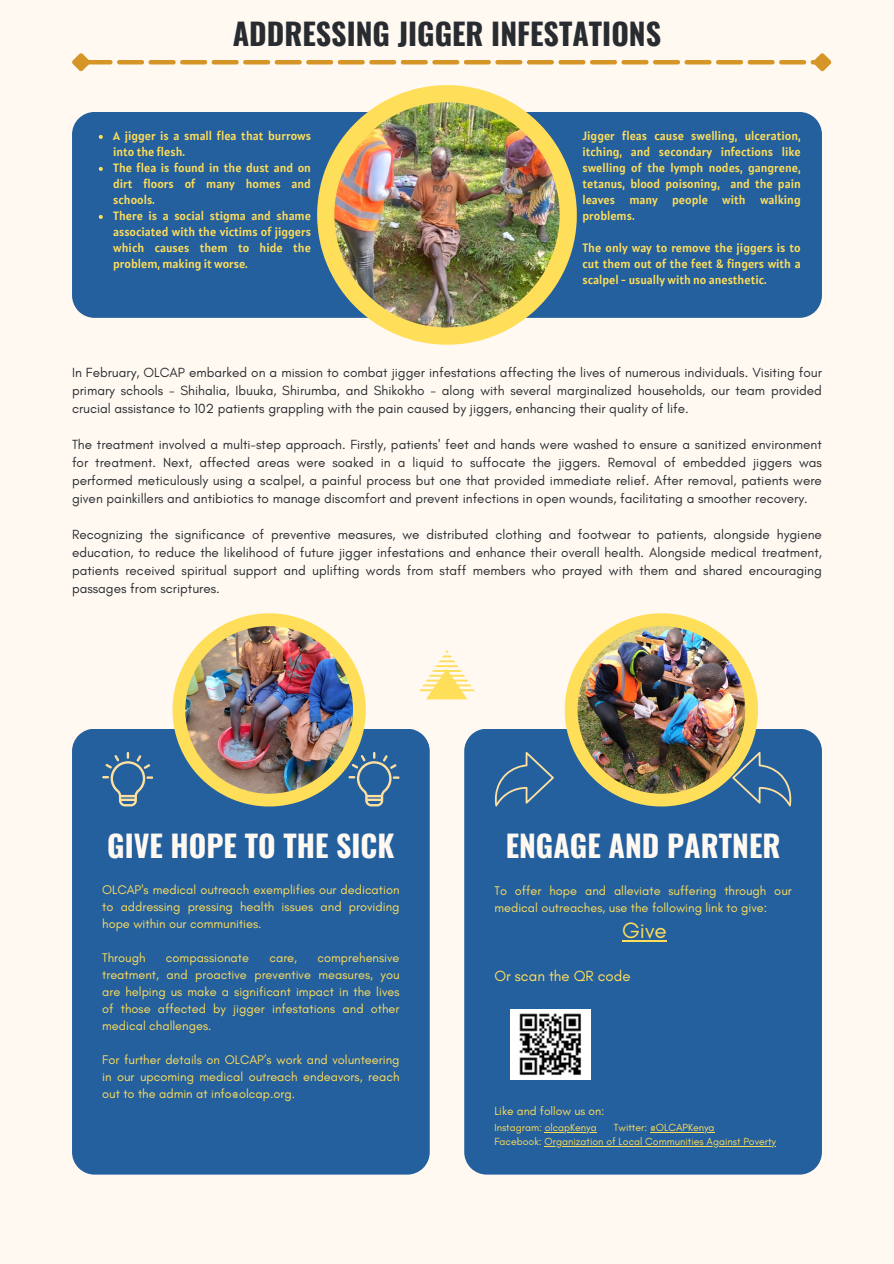
<style>
.page{position:relative;width:894px;height:1264px;background:#fff}
.page>*{position:absolute;margin:0;border:0;box-sizing:border-box;transform-origin:0 0}
.t1{font:700 30px "Oswald";color:#fff9f2}
.t2{font:700 30px "Oswald";color:#282c30}
.t3{font:22.5px "Glacial Indifference";color:#ffde59}
.t4{font:15px "Glacial Indifference";color:#ffde59}
.t5{font:13.5px/18px "Glacial Indifference";color:#282c30;text-align:justify}
.t6{font:12.75px/17px "Glacial Indifference";color:#ffde59;text-align:justify}
.t7{font:12px/16px "Alatsi";color:#ffde59;text-align:justify}
.t8{font:12px "Glacial Indifference";color:#ffde59}
.t9{font:10.5px "Glacial Indifference";color:#ffde59}
</style>
<div class="page">
<div style="left:0;top:0;width:893px;height:1263px;background:#fff9f2"></div>
<div style="left:72px;top:112px;width:749px;height:206px;background:#24609e"></div>
<svg style="left:317px;top:85px;width:259px;height:260px"></svg>
<img style="left:334px;top:102px;width:225px;height:225px">
<div style="left:72px;top:729px;width:357px;height:445px;background:#24609e"></div>
<div style="left:464px;top:729px;width:357px;height:445px;background:#24609e"></div>
<svg style="left:102px;top:752px;width:51px;height:54px"></svg>
<img style="left:172px;top:613px;width:227px;height:193px">
<svg style="left:494px;top:752px;width:59px;height:54px"></svg>
<img style="left:564px;top:613px;width:227px;height:193px">
<svg style="left:419px;top:650px;width:55px;height:49px"></svg>
<img style="left:510px;top:1009px;width:80px;height:70px">
<svg style="left:99px;top:135px;width:4px;height:4px"></svg>
<svg style="left:99px;top:167px;width:4px;height:4px"></svg>
<svg style="left:99px;top:215px;width:4px;height:4px"></svg>
<hr style="left:622px;top:940px;width:44px;height:1px;background:#ffde59">
<hr style="left:544px;top:1131px;width:52px;height:1px;background:#ffde59">
<hr style="left:649px;top:1131px;width:65px;height:1px;background:#ffde59">
<hr style="left:544px;top:1145px;width:231px;height:1px;background:#ffde59">
<svg style="left:72px;top:53px;width:760px;height:19px"></svg>
<h2 class="t2" style="left:233px;top:11px;width:430px">ADDRESSING JIGGER INFESTATIONS</h2>
<p class="t7" style="left:113px;top:127px;width:199px">A jigger is a small flea that burrows into the flesh.</p>
<h3 class="t7" style="left:113px;top:159px;width:199px">The flea is found in the dust and on dirt floors of many homes and schools.</h3>
<h3 class="t7" style="left:113px;top:207px;width:199px">There is a social stigma and shame associated with the victims of jiggers which causes them to hide the problem, making it worse.</h3>
<h2 class="t7" style="left:582px;top:127px;width:220px">Jigger fleas cause swelling, ulceration, itching, and secondary infections like swelling of the lymph nodes, gangrene, tetanus, blood poisoning, and the pain leaves many people with walking problems.</h2>
<h2 class="t7" style="left:582px;top:239px;width:220px">The only way to remove the jiggers is to cut them out of the feet &amp; fingers with a scalpel - usually with no anesthetic.</h2>
<p class="t5" style="left:72px;top:363px;width:751px">In February, OLCAP embarked on a mission to combat jigger infestations affecting the lives of numerous individuals. Visiting four primary schools - Shihalia, Ibuuka, Shirumba, and Shikokho - along with several marginalized households, our team provided crucial assistance to 102 patients grappling with the pain caused by jiggers, enhancing their quality of life.</p>
<p class="t5" style="left:72px;top:435px;width:751px">The treatment involved a multi-step approach. Firstly, patients' feet and hands were washed to ensure a sanitized environment for treatment. Next, affected areas were soaked in a liquid to suffocate the jiggers. Removal of embedded jiggers was performed meticulously using a scalpel, a painful process but one that provided immediate relief. After removal, patients were given painkillers and antibiotics to manage discomfort and prevent infections in open wounds, facilitating a smoother recovery.</p>
<p class="t5" style="left:72px;top:525px;width:751px">Recognizing the significance of preventive measures, we distributed clothing and footwear to patients, alongside hygiene education, to reduce the likelihood of future jigger infestations and enhance their overall health. Alongside medical treatment, patients received spiritual support and uplifting words from staff members who prayed with them and shared encouraging passages from scriptures.</p>
<h3 class="t1" style="left:107px;top:821px;width:289px">GIVE HOPE TO THE SICK</h3>
<p class="t6" style="left:102px;top:881px;width:299px">OLCAP's medical outreach exemplifies our dedication to addressing pressing health issues and providing hope within our communities.</p>
<p class="t6" style="left:102px;top:949px;width:45px">Through</p>
<p class="t6" style="left:166px;top:949px;width:85px">compassionate</p>
<p class="t6" style="left:269px;top:949px;width:29px">care,</p>
<p class="t6" style="left:102px;top:949px;width:299px;text-indent:215px">comprehensive treatment, and proactive preventive measures, you are helping us make a significant impact in the lives of those affected by jigger infestations and other medical challenges.</p>
<h1 class="t6" style="left:102px;top:1051px;width:299px">For further details on OLCAP’s work and volunteering in our upcoming medical outreach endeavors, reach out to the admin at info@olcap.org.</h1>
<h2 class="t1" style="left:505px;top:821px;width:276px">ENGAGE AND PARTNER</h2>
<h3 class="t6" style="left:494px;top:881px;width:299px;line-height:17.5px">To offer hope and alleviate suffering through our medical outreaches, use the following link to give:</h3>
<h3 class="t3" style="left:622px;top:917px;width:46px">Give</h3>
<h3 class="t4" style="left:494px;top:967px;width:138px">Or scan the QR code</h3>
<p class="t8" style="left:494px;top:1103px;width:112px">Like and follow us on:</p>
<p class="t9" style="left:494px;top:1120px;width:104px">Instagram: olcapKenya</p>
<h1 class="t9" style="left:613px;top:1120px;width:102px">Twitter: @OLCAPKenya</h1>
<p class="t9" style="left:494px;top:1134px;width:283px">Facebook: Organization of Local Communities Against Poverty</p>
</div>
